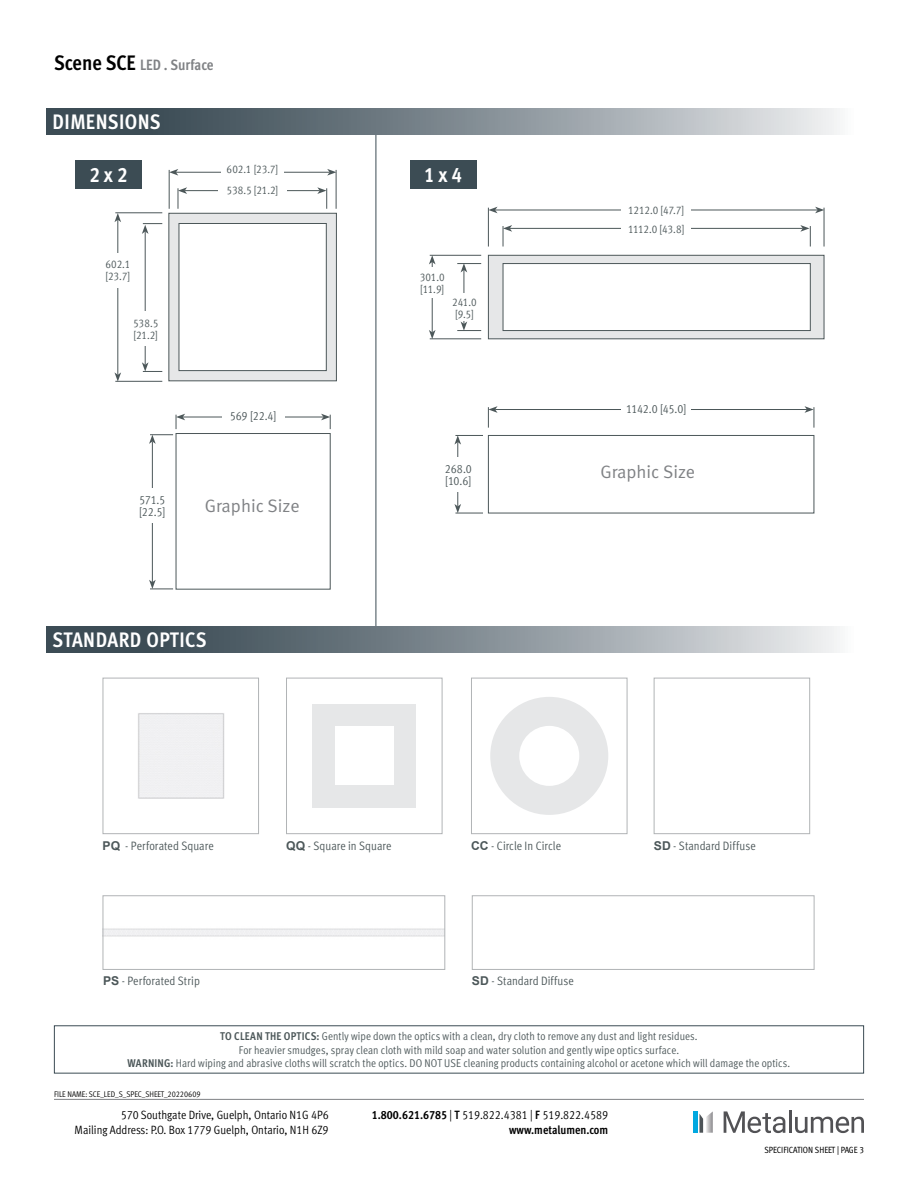
<style>
.page{position:relative;width:918px;height:1188px;background:#fff}
.page>*{position:absolute;margin:0;border:0;box-sizing:border-box;transform-origin:0 0}
.t1{font:21px "Meta Cond Bold LF";letter-spacing:.025em;color:#fff}
.t2{font:18px "Meta Normal LF";color:#808285}
.t3{font:15px "Meta Cond Bold LF";color:#808285}
.t4{font:12.15px "Meta Cond Normal LF";color:#4c5759}
.t5{font:12px/14.4px "Meta Cond Normal LF";color:#000;text-align:right}
.t6{font:12px/12px "Meta Cond Normal LF";letter-spacing:-.015em;color:#4c5759}
.t7{font:700 12px "Meta Cond";color:#000}
.t8{font:11.25px/13.5px "Meta Cond Normal LF";letter-spacing:.005em;color:#4c5759;text-align:center}
.t9{font:11.1px/12px "Meta Cond Normal LF";letter-spacing:-.01em;color:#4c5759}
.t10{font:9px "Meta Cond Book LF";color:#000}
.t11{font:8.25px "Meta Cond Normal LF";color:#000}
.s1{font-size:21px;color:#000}
.s2{font-family:"Arial";font-weight:700}
.s3{font-family:"Meta Cond Bold LF"}
</style>
<div class="page">
<hr style="left:54px;top:1099px;width:810px;height:1px;background:#808285">
<hr style="left:693px;top:1111px;width:4px;height:22px;background:#01a8e0">
<svg style="left:699px;top:1111px;width:14px;height:22px"></svg>
<svg style="left:724px;top:1111px;width:61px;height:22px"></svg>
<hr style="left:789px;top:1110px;width:3px;height:23px;background:#525255">
<svg style="left:795px;top:1117px;width:69px;height:16px"></svg>
<hr style="left:376px;top:121px;width:1px;height:518px;background:#3c4c54">
<div style="left:169px;top:213px;width:168px;height:168px;background:#e6e7e8;border:1px solid #4c5759"></div>
<div style="left:488px;top:255px;width:336px;height:84px;background:#e6e7e8;border:1px solid #4c5759"></div>
<div style="left:179px;top:223px;width:148px;height:148px;background:#fff;border:1px solid #4c5759"></div>
<div style="left:503px;top:263px;width:308px;height:68px;background:#fff;border:1px solid #4c5759"></div>
<hr style="left:185px;top:190px;width:135px;height:1px;background:#4c5759">
<svg style="left:178px;top:187px;width:9px;height:22px"></svg>
<svg style="left:317px;top:187px;width:10px;height:22px"></svg>
<hr style="left:510px;top:228px;width:293px;height:1px;background:#4c5759">
<svg style="left:503px;top:225px;width:9px;height:22px"></svg>
<svg style="left:800px;top:225px;width:11px;height:22px"></svg>
<hr style="left:176px;top:172px;width:154px;height:1px;background:#4c5759">
<svg style="left:169px;top:169px;width:9px;height:7px"></svg>
<svg style="left:327px;top:169px;width:9px;height:7px"></svg>
<hr style="left:495px;top:210px;width:323px;height:1px;background:#4c5759">
<svg style="left:488px;top:207px;width:10px;height:6px"></svg>
<svg style="left:815px;top:207px;width:9px;height:6px"></svg>
<hr style="left:145px;top:232px;width:1px;height:133px;background:#4c5759">
<svg style="left:142px;top:223px;width:20px;height:11px"></svg>
<svg style="left:142px;top:362px;width:20px;height:10px"></svg>
<hr style="left:464px;top:270px;width:1px;height:54px;background:#4c5759">
<svg style="left:457px;top:263px;width:24px;height:9px"></svg>
<svg style="left:457px;top:321px;width:24px;height:10px"></svg>
<hr style="left:118px;top:220px;width:1px;height:155px;background:#4c5759">
<svg style="left:114px;top:214px;width:7px;height:8px"></svg>
<svg style="left:114px;top:372px;width:7px;height:9px"></svg>
<hr style="left:432px;top:262px;width:1px;height:70px;background:#4c5759">
<svg style="left:429px;top:255px;width:7px;height:9px"></svg>
<svg style="left:429px;top:330px;width:7px;height:9px"></svg>
<div style="left:218px;top:181px;width:69px;height:16px;background:#fff"></div>
<div style="left:221px;top:161px;width:63px;height:16px;background:#fff"></div>
<div style="left:128px;top:311px;width:35px;height:35px;background:#fff"></div>
<div style="left:451px;top:293px;width:27px;height:28px;background:#fff"></div>
<div style="left:101px;top:253px;width:34px;height:34px;background:#fff"></div>
<div style="left:414px;top:268px;width:37px;height:30px;background:#fff"></div>
<hr style="left:169px;top:170px;width:1px;height:39px;background:#4c5759">
<hr style="left:488px;top:208px;width:1px;height:39px;background:#4c5759">
<hr style="left:824px;top:208px;width:1px;height:39px;background:#4c5759">
<hr style="left:336px;top:170px;width:1px;height:39px;background:#4c5759">
<hr style="left:115px;top:213px;width:47px;height:1px;background:#4c5759">
<hr style="left:430px;top:255px;width:51px;height:1px;background:#4c5759">
<hr style="left:115px;top:381px;width:47px;height:1px;background:#4c5759">
<hr style="left:430px;top:339px;width:51px;height:1px;background:#4c5759">
<div style="left:488px;top:435px;width:326px;height:78px;border:1px solid #4c5759"></div>
<hr style="left:183px;top:417px;width:140px;height:1px;background:#4c5759">
<svg style="left:321px;top:414px;width:10px;height:15px"></svg>
<hr style="left:495px;top:409px;width:312px;height:1px;background:#4c5759">
<svg style="left:488px;top:406px;width:10px;height:22px"></svg>
<svg style="left:805px;top:406px;width:10px;height:22px"></svg>
<hr style="left:152px;top:441px;width:1px;height:141px;background:#4c5759">
<svg style="left:149px;top:414px;width:36px;height:30px"></svg>
<svg style="left:149px;top:580px;width:24px;height:10px"></svg>
<hr style="left:458px;top:442px;width:1px;height:64px;background:#4c5759">
<svg style="left:454px;top:435px;width:29px;height:10px"></svg>
<svg style="left:454px;top:504px;width:29px;height:10px"></svg>
<div style="left:222px;top:405px;width:63px;height:21px;background:#fff"></div>
<div style="left:622px;top:398px;width:69px;height:20px;background:#fff"></div>
<div style="left:622px;top:200px;width:69px;height:20px;background:#fff"></div>
<div style="left:622px;top:218px;width:69px;height:21px;background:#fff"></div>
<div style="left:136px;top:488px;width:33px;height:35px;background:#fff"></div>
<div style="left:441px;top:457px;width:35px;height:34px;background:#fff"></div>
<div style="left:75px;top:160px;width:67px;height:28px;background:#3c4c54"></div>
<div style="left:410px;top:160px;width:66px;height:28px;background:#3c4c54"></div>
<svg style="left:46px;top:108px;width:794px;height:26px;background:#828d93"></svg>
<div style="left:138px;top:713px;width:86px;height:86px;background:#f0f0f2"></div>
<div style="left:103px;top:678px;width:156px;height:156px;border:1px solid #b1b4b6"></div>
<div style="left:286px;top:678px;width:156px;height:156px;border:1px solid #b1b4b6"></div>
<div style="left:312px;top:704px;width:104px;height:104px;background:#e6e7e8"></div>
<div style="left:335px;top:727px;width:59px;height:58px;background:#fff"></div>
<div style="left:471px;top:678px;width:156px;height:156px;border:1px solid #b1b4b6"></div>
<div style="left:654px;top:678px;width:156px;height:156px;border:1px solid #b1b4b6"></div>
<svg style="left:490px;top:697px;width:118px;height:118px"></svg>
<div style="left:103px;top:895px;width:342px;height:75px;border:1px solid #b1b4b6"></div>
<div style="left:472px;top:895px;width:342px;height:75px;border:1px solid #b1b4b6"></div>
<svg style="left:46px;top:626px;width:794px;height:27px;background:#828d93"></svg>
<div style="left:54px;top:1025px;width:810px;height:49px;border:1px solid #3c4c54"></div>
<h3 class="t3" style="left:54px;top:56px;width:161px"><span class="s1">Scene SCE</span> LED . Surface</h3>
<h1 class="t1" style="left:53px;top:110px;width:110px">DIMENSIONS</h1>
<p class="t9" style="left:227px;top:163px;width:53px">602.1 [23.7]</p>
<h1 class="t1" style="left:89px;top:163px;width:40px">2 x 2</h1>
<h1 class="t1" style="left:424px;top:163px;width:40px">1 x 4</h1>
<p class="t9" style="left:105px;top:259px;width:26px">602.1 [23.7]</p>
<p class="t9" style="left:133px;top:317px;width:27px">538.5 [21.2]</p>
<p class="t6" style="left:139px;top:494px;width:28px">571.5 [22.5]</p>
<p class="t9" style="left:227px;top:184px;width:53px">538.5 [21.2]</p>
<p class="t6" style="left:230px;top:410px;width:48px">569 [22.4]</p>
<h2 class="t2" style="left:205px;top:495px;width:96px">Graphic Size</h2>
<h1 class="t1" style="left:53px;top:628px;width:156px">STANDARD OPTICS</h1>
<p class="t9" style="left:420px;top:271px;width:26px">301.0 [11.9]</p>
<p class="t9" style="left:452px;top:296px;width:26px">241.0 [9.5]</p>
<p class="t6" style="left:445px;top:463px;width:29px">268.0 [10.6]</p>
<p class="t9" style="left:628px;top:201px;width:58px;line-height:18.5px">1212.0 [47.7]<br>1112.0 [43.8]</p>
<p class="t6" style="left:626px;top:403px;width:62px">1142.0 [45.0]</p>
<h2 class="t2" style="left:600px;top:462px;width:96px">Graphic Size</h2>
<p class="t4" style="left:103px;top:838px;width:113px"><span class="s2">PQ</span> - Perforated Square</p>
<p class="t4" style="left:286px;top:838px;width:107px"><span class="s2">QQ</span> - Square in Square</p>
<p class="t4" style="left:471px;top:838px;width:91px"><span class="s2">CC</span> - Circle In Circle</p>
<p class="t4" style="left:654px;top:838px;width:103px"><span class="s2">SD</span> - Standard Diffuse</p>
<p class="t4" style="left:103px;top:974px;width:98px"><span class="s2">PS</span> - Perforated Strip</p>
<p class="t4" style="left:472px;top:974px;width:103px"><span class="s2">SD</span> - Standard Diffuse</p>
<p class="t8" style="left:128px;top:1030px;width:664px"><span class="s3">TO CLEAN THE OPTICS:</span> Gently wipe down the optics with a clean, dry cloth to remove any dust and light residues.<br>For heavier smudges, spray clean cloth with mild soap and water solution and gently wipe optics surface.<br><span class="s3">WARNING:</span> Hard wiping and abrasive cloths will scratch the optics. DO NOT USE cleaning products containing alcohol or acetone which will damage the optics.</p>
<p class="t11" style="left:54px;top:1089px;width:148px">FILE NAME: SCE_LED_S_SPEC_SHEET_20220609</p>
<p class="t5" style="left:75px;top:1108px;width:256px">570 Southgate Drive, Guelph, Ontario N1G 4P6<br>Mailing Address: P.O. Box 1779 Guelph, Ontario, N1H 6Z9</p>
<p class="t5" style="left:372px;top:1108px;width:238px"><span class="s3">1.800.621.6785</span> | <span class="s3">T</span> 519.822.4381 | <span class="s3">F</span> 519.822.4589</p>
<p class="t7" style="left:509px;top:1123px;width:101px">www.metalumen.com</p>
<p class="t10" style="left:764px;top:1145px;width:101px">SPECIFICATION SHEET | PAGE 3</p>
</div>
